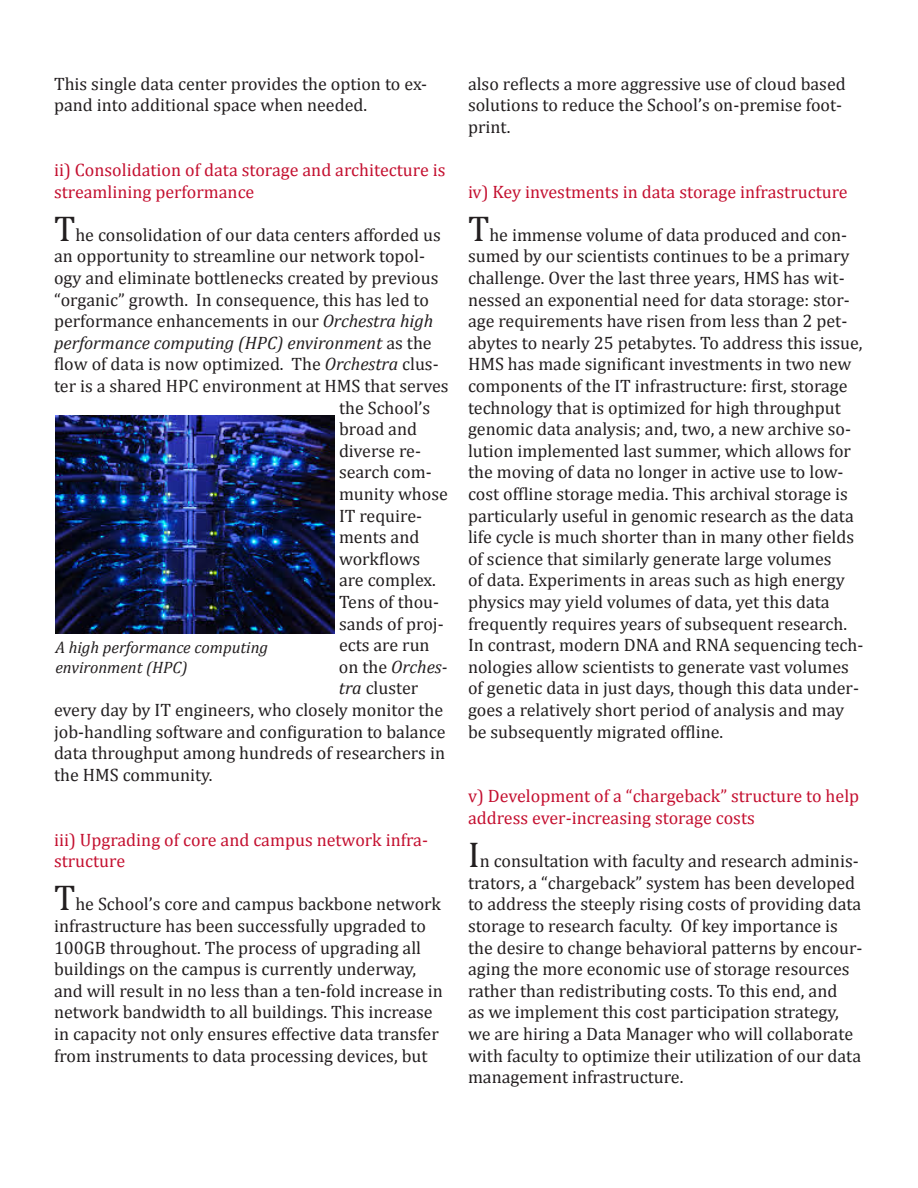
<style>
.page{position:relative;width:918px;height:1188px;background:#fff}
.page>*{position:absolute;margin:0;border:0;box-sizing:border-box;transform-origin:0 0}
.t1{font:18px/21.6px "Cambria";color:#231f20}
.t2{font:18px/21.6px "Cambria";color:#c41030}
.t3{font:italic 18px "Cambria";color:#231f20}
.t4{font:italic 16.5px "Cambria";color:#231f20}
.s1{font-size:36px}
.s2{font-style:italic}
.s3{font-style:normal}
</style>
<div class="page">
<img style="left:55px;top:415px;width:279px;height:218px">
<p class="t1" style="left:54px;top:73px;width:374px">This single data center provides the option to ex&shy;pand into additional space when needed.</p>
<p class="t2" style="left:54px;top:159px;width:393px">ii) Consolidation of data storage and architecture is streamlining performance</p>
<p class="t1" style="left:54px;top:224px;width:388px"><span class="s1">T</span>he consolidation of our data centers afforded us</p>
<p class="t1" style="left:54px;top:245px;width:373px">an opportunity to streamline our network topol-</p>
<p class="t1" style="left:54px;top:267px;width:386px">ogy and eliminate bottlenecks created by previous</p>
<p class="t1" style="left:54px;top:289px;width:377px">“organic” growth. In consequence, this has led to</p>
<p class="t1" style="left:54px;top:310px;width:381px">performance enhancements in our <span class="s2">Orchestra high</span></p>
<p class="t3" style="left:54px;top:330px;width:379px">performance computing (HPC) environment <span class="s3">as the</span></p>
<p class="t1" style="left:54px;top:353px;width:386px">flow of data is now optimized. The <span class="s2">Orchestra</span> clus-</p>
<p class="t1" style="left:54px;top:375px;width:396px">ter is a shared HPC environment at HMS that serves</p>
<p class="t1" style="left:339px;top:397px;width:93px">the School’s</p>
<p class="t1" style="left:339px;top:418px;width:80px">broad and</p>
<p class="t1" style="left:339px;top:440px;width:83px">diverse re-</p>
<p class="t1" style="left:339px;top:461px;width:94px">search com-</p>
<p class="t1" style="left:339px;top:483px;width:110px">munity whose</p>
<p class="t1" style="left:339px;top:505px;width:85px">IT require-</p>
<p class="t1" style="left:339px;top:526px;width:82px">ments and</p>
<p class="t1" style="left:339px;top:548px;width:83px">workflows</p>
<p class="t1" style="left:339px;top:569px;width:99px">are complex.</p>
<p class="t1" style="left:339px;top:591px;width:102px">Tens of thou-</p>
<p class="t1" style="left:339px;top:613px;width:106px">sands of proj-</p>
<p class="t1" style="left:339px;top:634px;width:92px">ects are run</p>
<p class="t3" style="left:339px;top:654px;width:110px"><span class="s3">on the</span> Orches-</p>
<p class="t1" style="left:339px;top:677px;width:81px"><span class="s2">tra</span> cluster</p>
<p class="t1" style="left:54px;top:699px;width:391px">every day by IT engineers, who closely monitor the</p>
<p class="t1" style="left:54px;top:721px;width:393px">job-handling software and configuration to balance</p>
<p class="t1" style="left:54px;top:742px;width:393px">data throughput among hundreds of researchers in</p>
<p class="t1" style="left:54px;top:764px;width:160px">the HMS community.</p>
<p class="t4" style="left:55px;top:636px;width:214px">A high performance computing</p>
<p class="t4" style="left:55px;top:656px;width:134px">environment (HPC)</p>
<p class="t2" style="left:54px;top:829px;width:376px">iii) Upgrading of core and campus network infra&shy;structure</p>
<p class="t1" style="left:54px;top:893px;width:390px"><span class="s1">T</span>he School’s core and campus backbone network infrastructure has been successfully upgraded to 100GB throughout. The process of upgrading all buildings on the campus is currently underway, and will result in no less than a ten-fold increase in network bandwidth to all buildings. This increase in capacity not only ensures effective data transfer from instruments to data processing devices, but</p>
<p class="t1" style="left:468px;top:73px;width:379px">also reflects a more aggressive use of cloud based solutions to reduce the School’s on-premise foot&shy;print.</p>
<p class="t2" style="left:468px;top:181px;width:381px">iv) Key investments in data storage infrastructure</p>
<p class="t1" style="left:468px;top:224px;width:397px"><span class="s1">T</span>he immense volume of data produced and con&shy;sumed by our scientists continues to be a primary challenge. Over the last three years, HMS has wit&shy;nessed an exponential need for data storage: stor&shy;age requirements have risen from less than 2 pet&shy;abytes to nearly 25 petabytes. To address this issue, HMS has made significant investments in two new components of the IT infrastructure: first, storage technology that is optimized for high throughput genomic data analysis; and, two, a new archive so&shy;lution implemented last summer, which allows for the moving of data no longer in active use to low&shy;cost offline storage media. This archival storage is particularly useful in genomic research as the data life cycle is much shorter than in many other fields of science that similarly generate large volumes<br>of data. Experiments in areas such as high energy physics may yield volumes of data, yet this data frequently requires years of subsequent research.<br>In contrast, modern DNA and RNA sequencing tech&shy;nologies allow scientists to generate vast volumes of genetic data in just days, though this data under&shy;goes a relatively short period of analysis and may be subsequently migrated offline.</p>
<p class="t2" style="left:468px;top:785px;width:393px">v) Development of a “chargeback” structure to help address ever-increasing storage costs</p>
<p class="t1" style="left:468px;top:850px;width:396px"><span class="s1">I</span>n consultation with faculty and research adminis&shy;trators, a “chargeback” system has been developed to address the steeply rising costs of providing data storage to research faculty. Of key importance is the desire to change behavioral patterns by encour&shy;aging the more economic use of storage resources rather than redistributing costs. To this end, and<br>as we implement this cost participation strategy, we are hiring a Data Manager who will collaborate with faculty to optimize their utilization of our data management infrastructure.</p>
</div>
